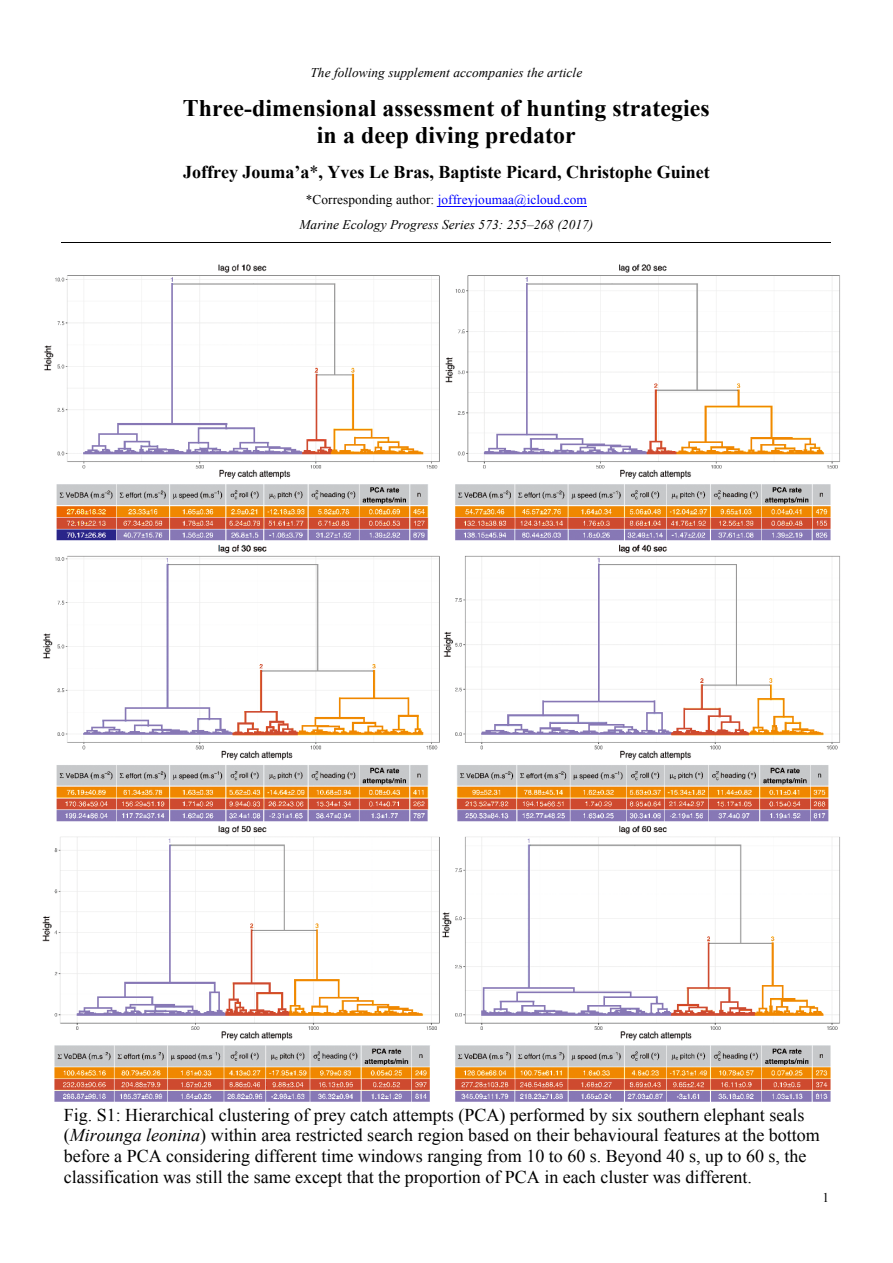
<style>
.page{position:relative;width:893px;height:1263px;background:#fff}
.page>*{position:absolute;margin:0;border:0;box-sizing:border-box;transform-origin:0 0}
.t1{font:700 23.7px/27.8px "Times New Roman";letter-spacing:.005em;color:#000;text-align:center}
.t2{font:18px/20.7px "Times New Roman";color:#000}
.t3{font:700 18px "Times New Roman";color:#000}
.t4{font:italic 13.35px/24.5px "Times New Roman";letter-spacing:.005em;color:#000;text-align:center}
.t5{font:13.35px "Times New Roman";color:#000}
.s1{font-weight:400}
.s2{font-style:normal}
.s3{font-style:normal;color:#00f}
.s4{font-style:italic}
</style>
<div class="page">
<hr style="left:437px;top:206px;width:150px;height:1px;background:#00f">
<hr style="left:62px;top:242px;width:769px;height:1px;background:#000">
<img style="left:43px;top:264px;width:797px;height:838px">
<p class="t4" style="left:310px;top:60px;width:273px">The following supplement accompanies the article</p>
<h1 class="t1" style="left:183px;top:94px;width:528px">Three-dimensional assessment of hunting strategies in a deep diving predator</h1>
<p class="t3" style="left:183px;top:162px;width:528px">Joffrey Jouma’a<span class="s1">*</span>, Yves Le Bras, Baptiste Picard, Christophe Guinet</p>
<p class="t4" style="left:299px;top:188px;width:295px"><span class="s2">*Corresponding author:</span> <span class="s3">joffreyjoumaa@icloud.com<br></span>Marine Ecology Progress Series 573: 255–268 (2017)</p>
<p class="t2" style="left:64px;top:1104px;width:757px">Fig. S1: Hierarchical clustering of prey catch attempts (PCA) performed by six southern elephant seals (<span class="s4">Mirounga leonina</span>) within area restricted search region based on their behavioural features at the bottom before a PCA considering different time windows ranging from 10 to 60 s. Beyond 40 s, up to 60 s, the classification was still the same except that the proportion of PCA in each cluster was different.</p>
<p class="t5" style="left:822px;top:1190px;width:8px">1</p>
</div>
